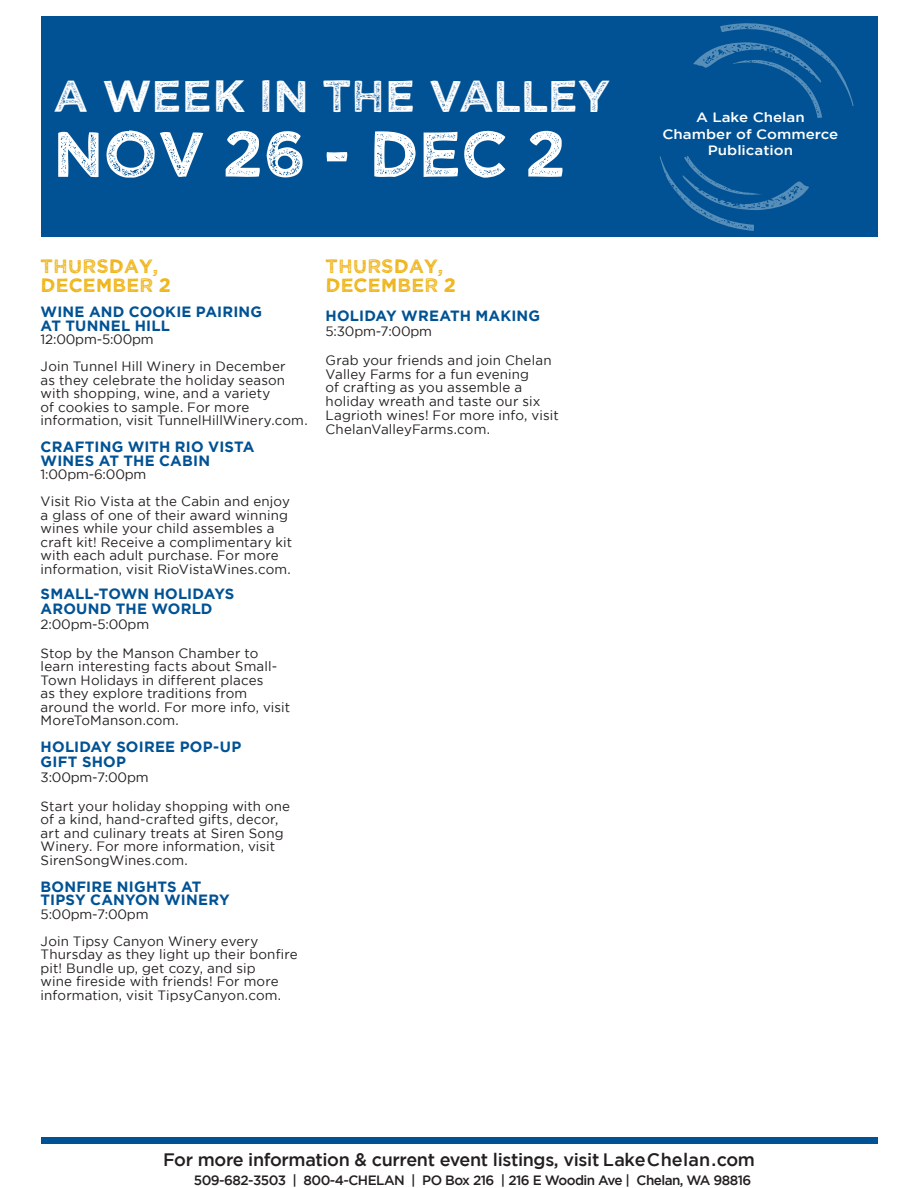
<style>
.page{position:relative;width:918px;height:1188px;background:#fff}
.page>*{position:absolute;margin:0;border:0;box-sizing:border-box;transform-origin:0 0}
.t1{font:64.5px "Wicked Grit";letter-spacing:-.01em;color:#fff}
.t2{font:45px "Wicked Grit";letter-spacing:-.01em;color:#fff}
.Event_Time___Info{font:19.35px/19.5px "Wicked Grit";color:#efb211}
.t3{font:500 18px "Gotham";letter-spacing:-.02em;color:#231f20}
.Event_Time___Info-2{font:700 14.85px/13.4px "Gotham";letter-spacing:.015em;color:#005294}
.Event_Time___Info-3{font:13.5px/13.5px "Gotham";letter-spacing:.01em;color:#231f20}
.Event_Time___Info-4{font:13.5px "Gotham";letter-spacing:-.015em;color:#231f20}
.t4{font:500 13.5px "Gotham";letter-spacing:-.04em;color:#231f20}
.t5{font:500 13.5px "Gotham";color:#fff;scale:1.12 1}
</style>
<div class="page">
<div style="left:41px;top:17px;width:837px;height:220px;background:#005294"></div>
<div style="left:41px;top:1138px;width:837px;height:6px;background:#005294"></div>
<svg style="left:693px;top:23px;width:161px;height:95px"></svg>
<svg style="left:660px;top:156px;width:149px;height:75px"></svg>
<p class="t2" style="left:53px;top:67px;width:559px">A WEEK IN THE VALLEY</p>
<p class="t1" style="left:53px;top:112px;width:515px">NOV 26 - DEC 2</p>
<p class="Event_Time___Info" style="left:41px;top:255px;width:132px">THURSDAY,<br>DECEMBER 2</p>
<p class="Event_Time___Info-2" style="left:41px;top:305px;width:223px">WINE AND COOKIE PAIRING<br>AT TUNNEL HILL</p>
<p class="Event_Time___Info-4" style="left:41px;top:332px;width:115px">12:00pm-5:00pm</p>
<p class="Event_Time___Info-3" style="left:41px;top:359px;width:269px">Join Tunnel Hill Winery in December<br>as they celebrate the holiday season with shopping, wine, and a variety<br>of cookies to sample. For more information, visit TunnelHillWinery.com.</p>
<p class="Event_Time___Info-2" style="left:41px;top:440px;width:215px">CRAFTING WITH RIO VISTA<br>WINES AT THE CABIN</p>
<p class="Event_Time___Info-4" style="left:41px;top:467px;width:107px">1:00pm-6:00pm</p>
<p class="Event_Time___Info-3" style="left:41px;top:494px;width:253px">Visit Rio Vista at the Cabin and enjoy a glass of one of their award winning wines while your child assembles a craft kit! Receive a complimentary kit with each adult purchase. For more information, visit RioVistaWines.com.</p>
<p class="Event_Time___Info-2" style="left:41px;top:586px;width:195px;line-height:15px">SMALL-TOWN HOLIDAYS<br>AROUND THE WORLD</p>
<p class="Event_Time___Info-4" style="left:41px;top:617px;width:110px">2:00pm-5:00pm</p>
<p class="Event_Time___Info-3" style="left:41px;top:646px;width:251px">Stop by the Manson Chamber to learn interesting facts about Small-<br>Town Holidays in different places<br>as they explore traditions from around the world. For more info, visit<br>MoreToManson.com.</p>
<p class="Event_Time___Info-2" style="left:41px;top:739px;width:202px;line-height:15px">HOLIDAY SOIREE POP-UP<br>GIFT SHOP</p>
<p class="Event_Time___Info-4" style="left:41px;top:770px;width:109px">3:00pm-7:00pm</p>
<p class="Event_Time___Info-3" style="left:41px;top:799px;width:251px">Start your holiday shopping with one of a kind, hand-crafted gifts, decor, art and culinary treats at Siren Song Winery. For more information, visit SirenSongWines.com.</p>
<p class="Event_Time___Info-2" style="left:41px;top:879px;width:191px">BONFIRE NIGHTS AT<br>TIPSY CANYON WINERY</p>
<p class="Event_Time___Info-4" style="left:41px;top:906px;width:109px">5:00pm-7:00pm</p>
<p class="Event_Time___Info-3" style="left:41px;top:934px;width:259px">Join Tipsy Canyon Winery every<br>Thursday as they light up their bonfire</p>
<p class="Event_Time___Info-3" style="left:41px;top:961px;width:242px">pit! Bundle up, get cozy, and sip wine fireside with friends! For more information, visit TipsyCanyon.com.</p>
<p class="Event_Time___Info" style="left:326px;top:255px;width:132px">THURSDAY,<br>DECEMBER 2</p>
<p class="Event_Time___Info-2" style="left:326px;top:309px;width:216px">HOLIDAY WREATH MAKING</p>
<p class="Event_Time___Info-4" style="left:326px;top:324px;width:108px">5:30pm-7:00pm</p>
<p class="Event_Time___Info-3" style="left:326px;top:353px;width:235px">Grab your friends and join Chelan<br>Valley Farms for a fun evening<br>of crafting as you assemble a holiday wreath and taste our six<br>Lagrioth wines! For more info, visit<br>ChelanValleyFarms.com.</p>
<p class="t5" style="left:696px;top:110px;width:99px">A Lake Chelan</p>
<p class="t5" style="left:663px;top:126px;width:158px">Chamber of Commerce</p>
<p class="t5" style="left:708px;top:142px;width:78px">Publication</p>
<p class="t3" style="left:163px;top:1149px;width:593px">For more information &amp; current event listings, visit LakeChelan.com</p>
<p class="t4" style="left:194px;top:1173px;width:559px">509-682-3503 | 800-4-CHELAN | PO Box 216 | 216 E Woodin Ave | Chelan, WA 98816</p>
</div>
